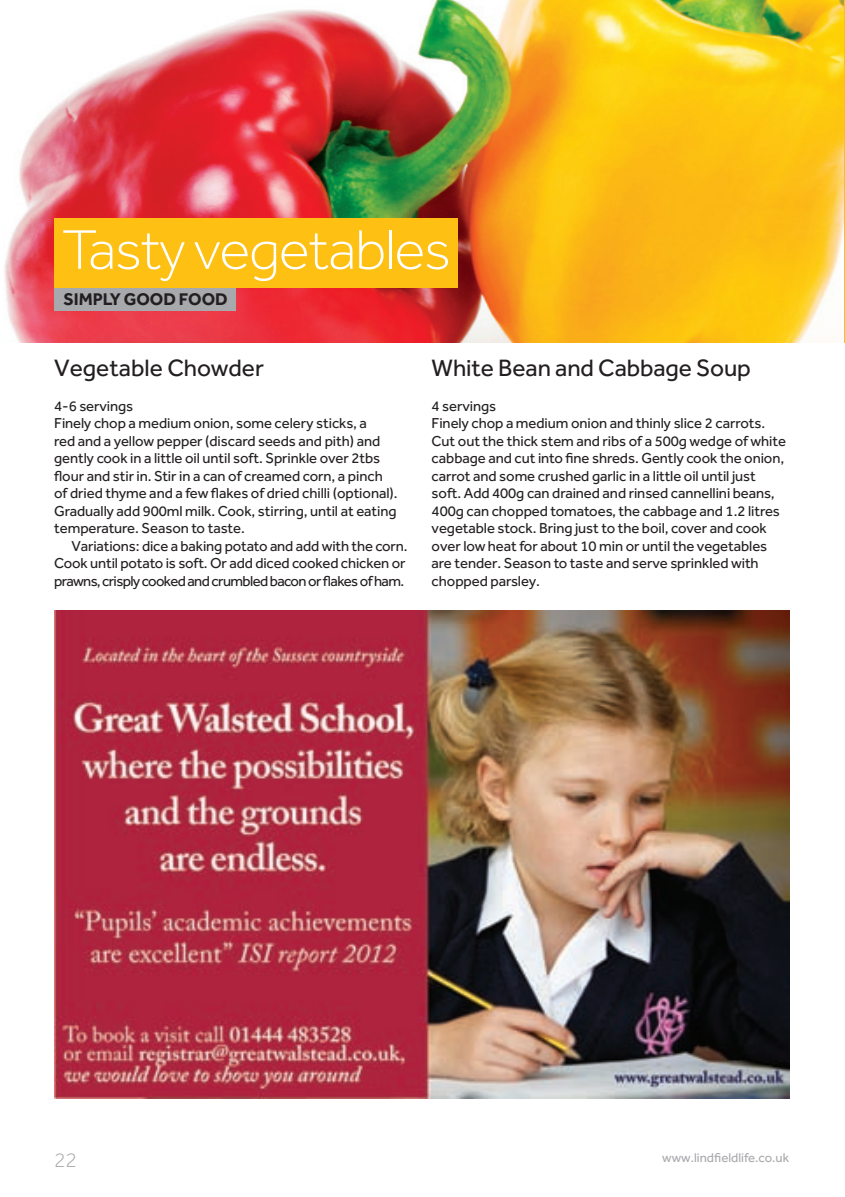
<style>
.page{position:relative;width:845px;height:1197px;background:#fff}
.page>*{position:absolute;margin:0;border:0;box-sizing:border-box;transform-origin:0 0}
.t1{font:300 57.75px "Effra";letter-spacing:-.02em;color:#fff}
.t2{font:24.5px "Effra";letter-spacing:-.005em;color:#231f20}
.t3{font:300 21px "Effra";color:#a8a9ad}
.t4{font:700 17.5px "Effra";letter-spacing:-.005em;color:#231f20}
.t5{font:14.88px/17.5px "Effra";letter-spacing:-.005em;color:#231f20}
.t6{font:13.12px "Effra";color:#a8a9ad}
</style>
<div class="page">
<img style="left:54px;top:610px;width:734px;height:488px">
<hr style="left:843px;top:0;width:1px;height:342px;background:#fdc013">
<img style="left:4px;top:0;width:839px;height:342px">
<div style="left:54px;top:218px;width:403px;height:70px;background:#fdc013"></div>
<div style="left:54px;top:288px;width:181px;height:22px;background:#a8a9ad"></div>
<svg style="left:842px;top:0;width:3px;height:6px"></svg>
<h1 class="t1" style="left:62px;top:217px;width:390px">Tasty vegetables</h1>
<p class="t4" style="left:64px;top:288px;width:40px">SIMPLY</p>
<p class="t4" style="left:124px;top:288px;width:103px">GOOD FOOD</p>
<h2 class="t2" style="left:54px;top:353px;width:211px">Vegetable Chowder</h2>
<p class="t5" style="left:54px;top:397px;width:344px">4-6 servings<br>Finely chop a medium onion, some celery sticks, a<br>red and a yellow pepper (discard seeds and pith) and gently cook in a little oil until soft. Sprinkle over 2tbs flour and stir in. Stir in a can of creamed corn, a pinch of dried thyme and a few flakes of dried chilli (optional).<br>Gradually add 900ml milk. Cook, stirring, until at eating temperature. Season to taste.</p>
<p class="t5" style="left:54px;top:537px;width:355px;text-indent:17px">Variations: dice a baking potato and add with the corn.<br>Cook until potato is soft. Or add diced cooked chicken or prawns, crisply cooked and crumbled bacon or flakes of ham.</p>
<h2 class="t2" style="left:431px;top:353px;width:320px">White Bean and Cabbage Soup</h2>
<p class="t5" style="left:431px;top:397px;width:356px">4 servings<br>Finely chop a medium onion and thinly slice 2 carrots.<br>Cut out the thick stem and ribs of a 500g wedge of white cabbage and cut into fine shreds. Gently cook the onion, carrot and some crushed garlic in a little oil until just soft. Add 400g can drained and rinsed cannellini beans, 400g can chopped tomatoes, the cabbage and 1.2 litres vegetable stock. Bring just to the boil, cover and cook over low heat for about 10 min or until the vegetables are tender. Season to taste and serve sprinkled with chopped parsley.</p>
<h3 class="t3" style="left:54px;top:1148px;width:24px">22</h3>
<p class="t6" style="left:662px;top:1149px;width:128px">www.lindfieldlife.co.uk</p>
</div>
